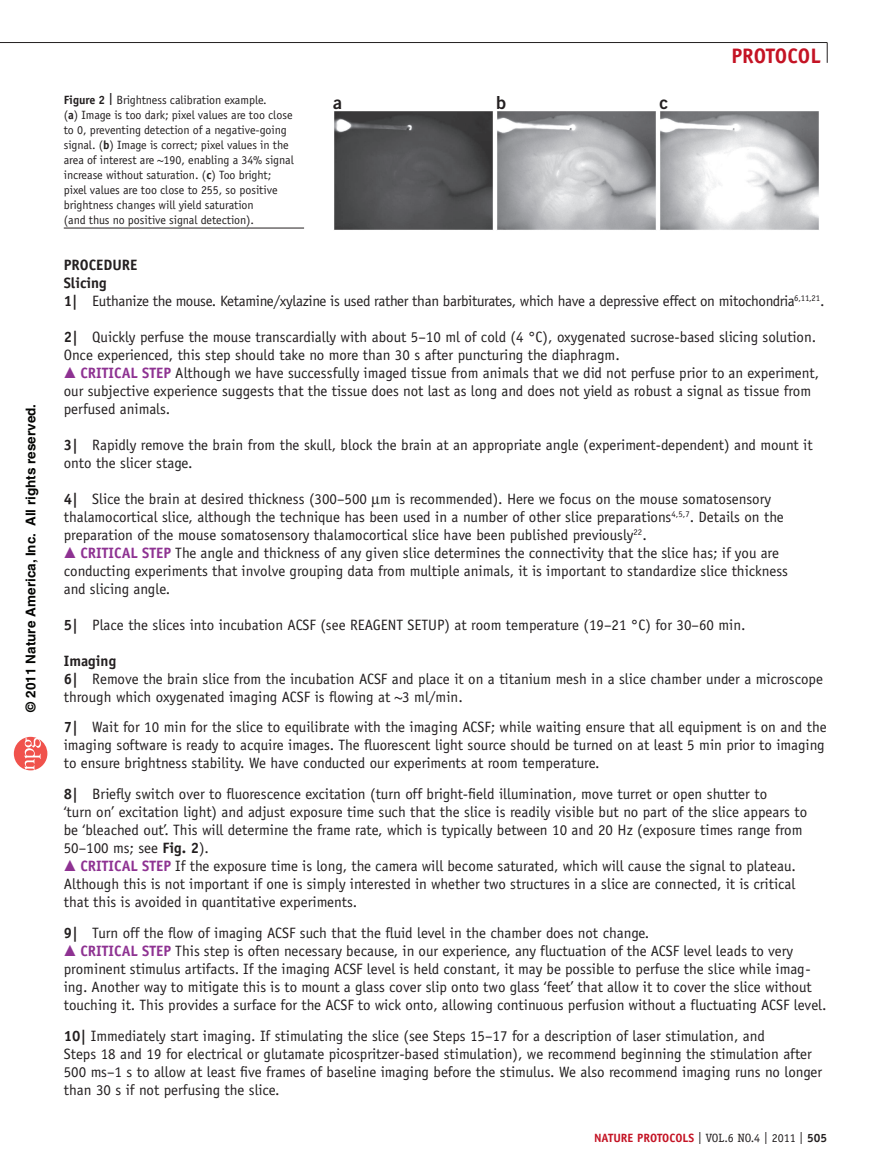
<style>
.page{position:relative;width:891px;height:1175px;background:#fff}
.page>*{position:absolute;margin:0;border:0;box-sizing:border-box;transform-origin:0 0}
.t1{font:700 21px "Officina Sans";color:#c41324}
.t2{font:18px "Trade Gothic Bold Two";color:#231f20}
.pParaProcedure{font:15px/18px "Officina Sans";color:#231f20}
.pParaProcedure1{font:15px/18px "Officina Sans";color:#231f20}
.pFirstParaProcedure{font:15px/18px "Officina Sans";color:#231f20}
.pFirstParaProcedure-2{font:15px "Officina Sans";letter-spacing:-.02em;color:#231f20}
.pParaProcedure1-2{font:700 15px "Officina Sans";color:#8e3292}
.pSec1ttlProcedure{font:700 15px "Officina Sans";color:#231f20}
.pSec_1and2Procedure{font:700 15px "Officina Sans";color:#231f20}
.pSec2ttlProcedure{font:700 15px "Officina Sans";color:#231f20}
.t3{font:700 13.5px "Helvetica";color:#040503}
.pFigureCaption{font:12px/15px "Officina Sans";letter-spacing:-.005em;color:#231f20}
.t4{font:12px "Officina Serif";color:#231f20}
.s1{font-weight:700}
.s2{font-family:"Officina Sans";font-weight:700;color:#c41324}
.s3{font-family:"Officina Sans";font-weight:700}
</style>
<div class="page">
<svg style="left:14px;top:737px;width:33px;height:33px"></svg>
<hr style="left:0;top:42px;width:827px;height:1px;background:#231f20">
<svg style="left:827px;top:43px;width:1px;height:20px"></svg>
<img style="left:334px;top:111px;width:159px;height:119px">
<img style="left:497px;top:111px;width:159px;height:119px">
<img style="left:660px;top:111px;width:159px;height:119px">
<hr style="left:64px;top:228px;width:240px;height:1px;background:#231f20">
<p class="t3" style="left:23px;top:712px;width:309px;rotate:-90deg">© 2011 Nature America, Inc. All rights reserved.</p>
<p class="pFigureCaption" style="left:64px;top:92px;width:232px"><span class="s1">FIGURE 2 |</span> Brightness calibration example.<br>(<span class="s1">A</span>) Image is too dark; pixel values are too close to 0, preventing detection of a negative-going signal. (<span class="s1">B</span>) Image is correct; pixel values in the area of interest are ~190, enabling a 34% signal increase without saturation. (<span class="s1">C</span>) Too bright; pixel values are too close to 255, so positive brightness changes will yield saturation<br>(and thus no positive signal detection).</p>
<p class="t2" style="left:333px;top:91px;width:10px">a</p>
<p class="t2" style="left:496px;top:91px;width:12px">b</p>
<p class="t2" style="left:660px;top:91px;width:10px">c</p>
<h1 class="t1" style="left:731px;top:43px;width:91px">PROTOCOL</h1>
<p class="pSec1ttlProcedure" style="left:64px;top:256px;width:9px">PROCE</p>
<p class="pSec1ttlProcedure" style="left:104px;top:256px;width:18px">DURE</p>
<p class="pSec_1and2Procedure" style="left:64px;top:274px;width:45px">SLICING</p>
<p class="pFirstParaProcedure-2" style="left:64px;top:292px;width:762px"><span class="s1">1|</span> Euthanize the mouse. Ketamine/xylazine is used rather than barbiturates, which have a depressive effect on mitochondria<sup>6,11,21</sup>.</p>
<p class="pParaProcedure" style="left:64px;top:328px;width:754px"><span class="s1">2|</span> Quickly perfuse the mouse transcardially with about 5–10 ml of cold (4 °C), oxygenated sucrose-based slicing solution.<br>Once experienced, this step should take no more than 30 s after puncturing the diaphragm.</p>
<p class="pParaProcedure1-2" style="left:80px;top:364px;width:43px">CRITICAL</p>
<p class="pParaProcedure1-2" style="left:142px;top:364px;width:9px">STEP</p>
<p class="pParaProcedure1" style="left:64px;top:364px;width:757px;text-indent:112px">Although we have successfully imaged tissue from animals that we did not perfuse prior to an experiment, our subjective experience suggests that the tissue does not last as long and does not yield as robust a signal as tissue from perfused animals.</p>
<p class="pParaProcedure" style="left:64px;top:436px;width:750px"><span class="s1">3|</span> Rapidly remove the brain from the skull, block the brain at an appropriate angle (experiment-dependent) and mount it onto the slicer stage.</p>
<p class="pParaProcedure" style="left:64px;top:490px;width:722px"><span class="s1">4|</span> Slice the brain at desired thickness (300–500 m is recommended). Here we focus on the mouse somatosensory thalamocortical slice, although the technique has been used in a number of other slice preparations<sup>4,5,7</sup>. Details on the preparation of the mouse somatosensory thalamocortical slice have been published previously<sup>22</sup>.</p>
<p class="pParaProcedure1-2" style="left:80px;top:544px;width:43px">CRITICAL</p>
<p class="pParaProcedure1-2" style="left:142px;top:544px;width:9px">STEP</p>
<p class="pParaProcedure1" style="left:64px;top:544px;width:726px;text-indent:112px">The angle and thickness of any given slice determines the connectivity that the slice has; if you are conducting experiments that involve grouping data from multiple animals, it is important to standardize slice thickness and slicing angle.</p>
<p class="pParaProcedure" style="left:64px;top:616px;width:683px"><span class="s1">5|</span> Place the slices into incubation ACSF (see REAGENT SETUP) at room temperature (19–21 °C) for 30–60 min.</p>
<p class="pSec2ttlProcedure" style="left:64px;top:652px;width:54px">IMAGING</p>
<p class="pFirstParaProcedure" style="left:64px;top:670px;width:761px"><span class="s1">6|</span> Remove the brain slice from the incubation ACSF and place it on a titanium mesh in a slice chamber under a microscope through which oxygenated imaging ACSF is flowing at ~3 ml/min.</p>
<p class="pParaProcedure" style="left:64px;top:718px;width:764px"><span class="s1">7|</span> Wait for 10 min for the slice to equilibrate with the imaging ACSF; while waiting ensure that all equipment is on and the imaging software is ready to acquire images. The fluorescent light source should be turned on at least 5 min prior to imaging to ensure brightness stability. We have conducted our experiments at room temperature.</p>
<p class="pParaProcedure" style="left:64px;top:785px;width:745px"><span class="s1">8|</span> Briefly switch over to fluorescence excitation (turn off bright-field illumination, move turret or open shutter to<br>‘turn on’ excitation light) and adjust exposure time such that the slice is readily visible but no part of the slice appears to be ‘bleached out’. This will determine the frame rate, which is typically between 10 and 20 Hz (exposure times range from 50–100 ms; see <span class="s1">FIG. 2</span>).</p>
<p class="pParaProcedure1-2" style="left:80px;top:856px;width:43px">CRITICAL</p>
<p class="pParaProcedure1-2" style="left:142px;top:856px;width:9px">STEP</p>
<p class="pParaProcedure1" style="left:64px;top:857px;width:734px;text-align:justify;text-indent:112px">If the exposure time is long, the camera will become saturated, which will cause the signal to plateau.<br>Although this is not important if one is simply interested in whether two structures in a slice are connected, it is critical that this is avoided in quantitative experiments.</p>
<p class="pParaProcedure" style="left:64px;top:923px;width:587px"><span class="s1">9|</span> Turn off the flow of imaging ACSF such that the fluid level in the chamber does not change.</p>
<p class="pParaProcedure1-2" style="left:80px;top:941px;width:43px">CRITICAL</p>
<p class="pParaProcedure1-2" style="left:142px;top:941px;width:9px">STEP</p>
<p class="pParaProcedure1" style="left:64px;top:941px;width:764px;text-indent:112px">This step is often necessary because, in our experience, any fluctuation of the ACSF level leads to very prominent stimulus artifacts. If the imaging ACSF level is held constant, it may be possible to perfuse the slice while imag&shy;ing. Another way to mitigate this is to mount a glass cover slip onto two glass ‘feet’ that allow it to cover the slice without touching it. This provides a surface for the ACSF to wick onto, allowing continuous perfusion without a fluctuating ACSF level.</p>
<p class="pParaProcedure" style="left:64px;top:1026px;width:760px"><span class="s1">10|</span> Immediately start imaging. If stimulating the slice (see Steps 15–17 for a description of laser stimulation, and<br>Steps 18 and 19 for electrical or glutamate picospritzer-based stimulation), we recommend beginning the stimulation after 500 ms–1 s to allow at least five frames of baseline imaging before the stimulus. We also recommend imaging runs no longer than 30 s if not perfusing the slice.</p>
<p class="t4" style="left:594px;top:1131px;width:235px"><span class="s2">NATURE PROTOCOLS</span> | VOL.6 NO.4 | 2011 | <span class="s3">505</span></p>
</div>
